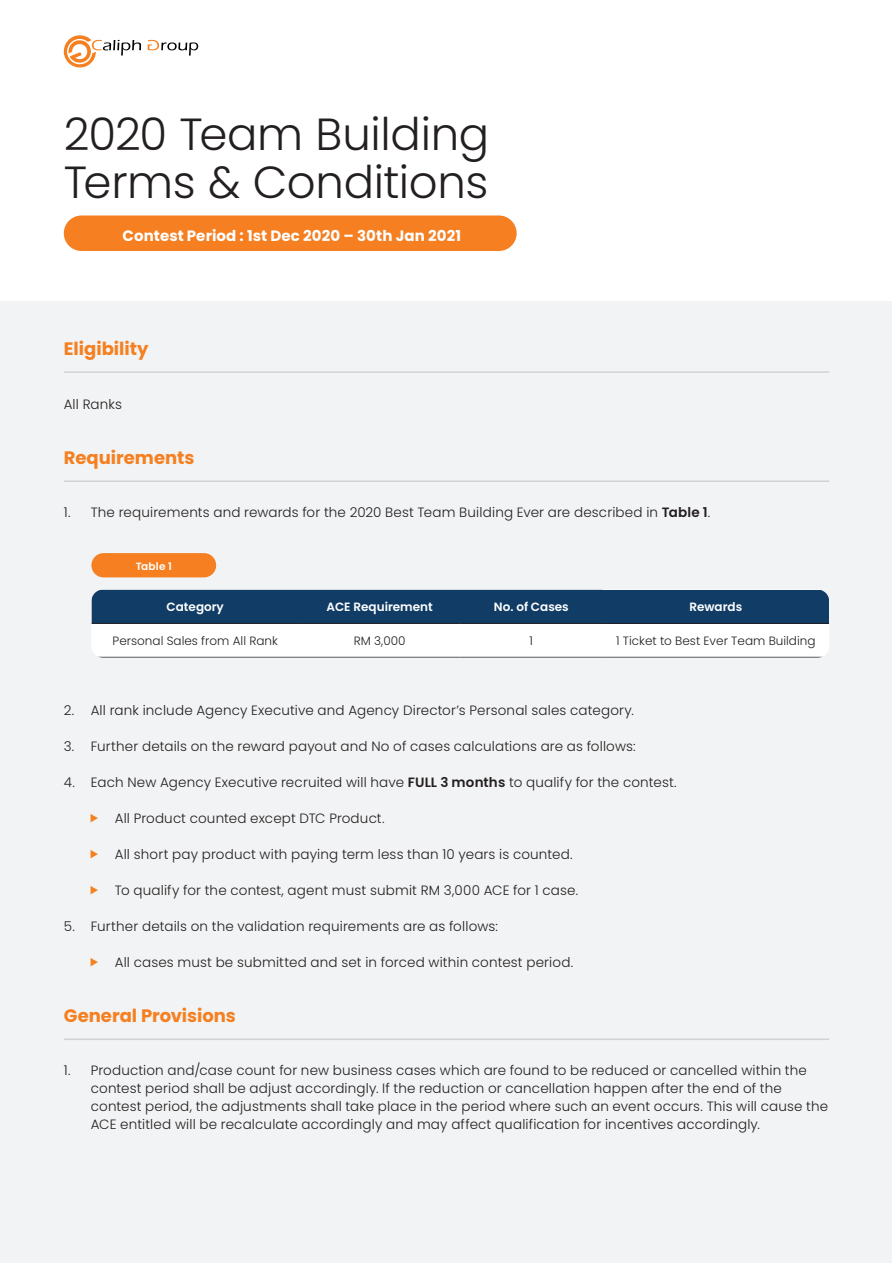
<style>
.page{position:relative;width:893px;height:1263px;background:#fff}
.page>*{position:absolute;margin:0;border:0;box-sizing:border-box;transform-origin:0 0}
.t1{font:300 45px "Poppins";letter-spacing:-.005em;color:#231f20}
.t2{font:700 18px "Poppins";color:#f58021}
.t3{font:700 15px "Poppins";letter-spacing:.005em;color:#fff}
.t4{font:300 13.5px/18px "Poppins";letter-spacing:.01em;color:#231f20}
.t5{font:300 12px "Poppins";color:#231f20}
.t6{font:600 12px "Poppins";color:#fff}
.t7{font:600 10.5px "Poppins";letter-spacing:.02em;color:#fff}
.s1{font-weight:600}
</style>
<div class="page">
<div style="left:1px;top:301px;width:891px;height:961px;background:#f2f3f4"></div>
<svg style="left:148px;top:40px;width:50px;height:16px"></svg>
<svg style="left:64px;top:35px;width:77px;height:33px"></svg>
<hr style="left:64px;top:371px;width:765px;height:2px;background:#d1d2d4">
<hr style="left:64px;top:480px;width:765px;height:2px;background:#d1d2d4">
<div style="left:92px;top:624px;width:737px;height:33px;background:#fff"></div>
<div style="left:91px;top:590px;width:511px;height:33px;background:#113c66"></div>
<div style="left:602px;top:590px;width:227px;height:33px;background:#113c66"></div>
<hr style="left:91px;top:623px;width:208px;height:1px;background:#231f20">
<hr style="left:299px;top:623px;width:161px;height:1px;background:#231f20">
<hr style="left:460px;top:623px;width:142px;height:1px;background:#231f20">
<hr style="left:602px;top:623px;width:227px;height:1px;background:#231f20">
<hr style="left:91px;top:657px;width:208px;height:1px;background:#231f20">
<hr style="left:299px;top:657px;width:161px;height:1px;background:#231f20">
<hr style="left:460px;top:657px;width:142px;height:1px;background:#231f20">
<hr style="left:602px;top:657px;width:227px;height:1px;background:#231f20">
<div style="left:91px;top:553px;width:125px;height:24px;background:#f57f21;border-radius:12px"></div>
<div style="left:64px;top:215px;width:453px;height:36px;background:#f57f21;border-radius:18px"></div>
<hr style="left:64px;top:1038px;width:765px;height:2px;background:#d1d2d4">
<p class="t1" style="left:64px;top:108px;width:427px">2020 Team Building</p>
<p class="t1" style="left:64px;top:156px;width:426px">Terms &amp; Conditions</p>
<p class="t3" style="left:123px;top:227px;width:340px">Contest Period : 1st Dec 2020 – 30th Jan 2021</p>
<p class="t2" style="left:64px;top:338px;width:86px">Eligibility</p>
<p class="t4" style="left:64px;top:395px;width:60px">All Ranks</p>
<p class="t2" style="left:64px;top:447px;width:132px">Requirements</p>
<p class="t4" style="left:64px;top:503px;width:648px">1. The requirements and rewards for the 2020 Best Team Building Ever are described in <span class="s1">Table 1</span>.</p>
<p class="t7" style="left:136px;top:561px;width:38px">Table 1</p>
<p class="t6" style="left:167px;top:599px;width:59px">Category</p>
<p class="t6" style="left:326px;top:599px;width:108px">ACE Requirement</p>
<p class="t6" style="left:494px;top:599px;width:76px">No. of Cases</p>
<p class="t6" style="left:689px;top:599px;width:54px">Rewards</p>
<p class="t5" style="left:113px;top:633px;width:167px">Personal Sales from All Rank</p>
<p class="t5" style="left:354px;top:633px;width:53px">RM 3,000</p>
<p class="t5" style="left:530px;top:633px;width:5px">1</p>
<p class="t5" style="left:616px;top:633px;width:201px">1 Ticket to Best Ever Team Building</p>
<p class="t4" style="left:64px;top:701px;width:572px">2. All rank include Agency Executive and Agency Director’s Personal sales category.</p>
<p class="t4" style="left:64px;top:737px;width:573px">3. Further details on the reward payout and No of cases calculations are as follows:</p>
<p class="t4" style="left:64px;top:773px;width:614px">4. Each New Agency Executive recruited will have <span class="s1">FULL 3 months</span> to qualify for the contest.</p>
<p class="t4" style="left:115px;top:809px;width:271px">All Product counted except DTC Product.</p>
<p class="t4" style="left:115px;top:845px;width:459px">All short pay product with paying term less than 10 years is counted.</p>
<p class="t4" style="left:115px;top:881px;width:465px">To qualify for the contest, agent must submit RM 3,000 ACE for 1 case.</p>
<p class="t4" style="left:64px;top:917px;width:436px">5. Further details on the validation requirements are as follows:</p>
<p class="t4" style="left:115px;top:953px;width:460px">All cases must be submitted and set in forced within contest period.</p>
<p class="t2" style="left:64px;top:1005px;width:174px">General Provisions</p>
<p class="t4" style="left:91px;top:1061px;width:739px;text-indent:-27px">1. Production and/case count for new business cases which are found to be reduced or cancelled within the contest period shall be adjust accordingly. If the reduction or cancellation happen after the end of the contest period, the adjustments shall take place in the period where such an event occurs. This will cause the ACE entitled will be recalculate accordingly and may affect qualification for incentives accordingly.</p>
</div>
